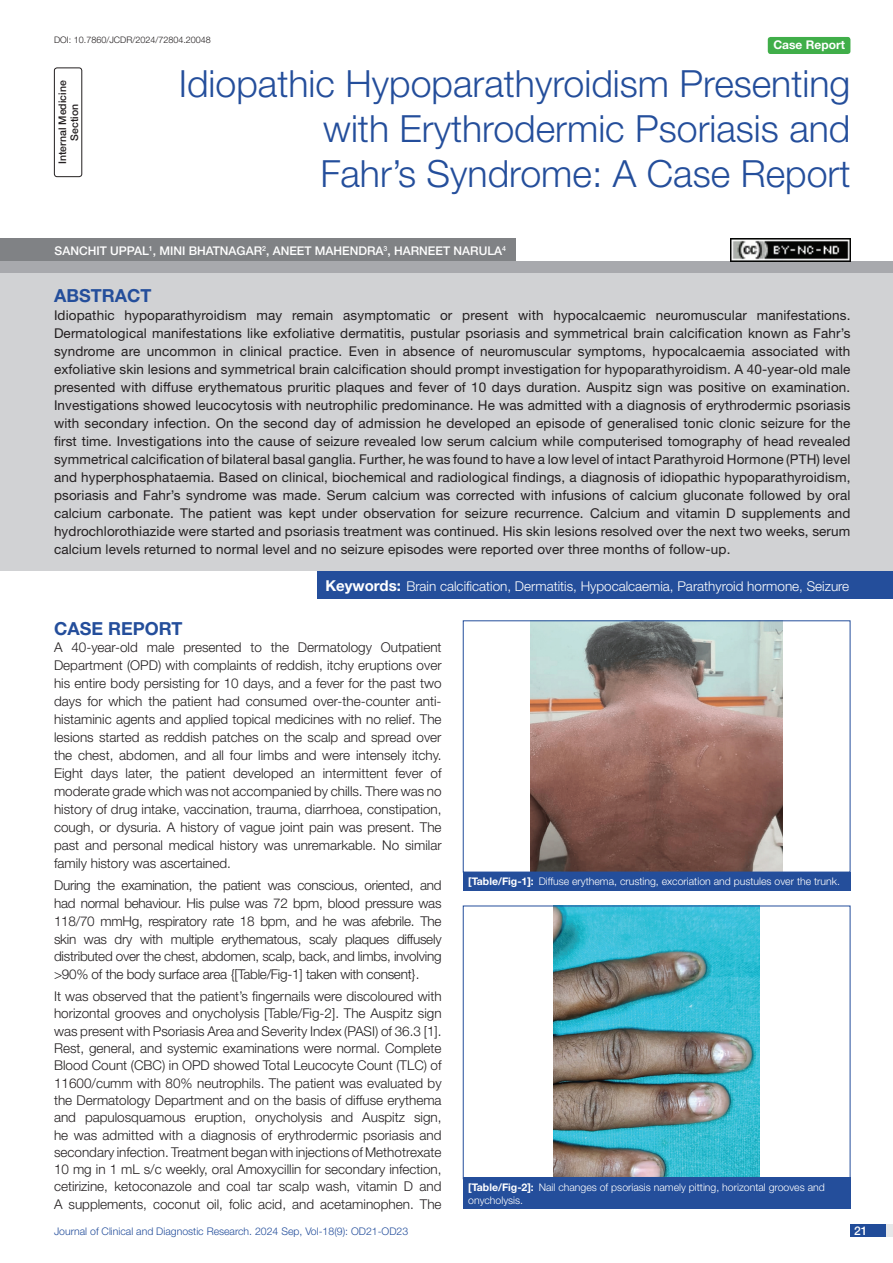
<style>
.page{position:relative;width:893px;height:1263px;background:#fff}
.page>*{position:absolute;margin:0;border:0;box-sizing:border-box;transform-origin:0 0}
.t1{font:300 37.5px/45px "Helvetica Neue";color:#244e9b;text-align:justify}
.Heading{font:700 18px "Helvetica Neue";color:#244e9b}
.Abstract_head{font:700 18px "Helvetica Neue";color:#244e9b}
.Body_text{font:300 13.5px/17.9px "Helvetica Neue";color:#231f20;text-align:justify}
.Abstract_Text{font:13.5px/18px "Helvetica Neue";letter-spacing:.01em;color:#231f20;text-align:justify}
.Key_words{font:300 13.5px "Helvetica Neue";color:#fff}
.Author{font:500 12px "Helvetica Neue";color:#fff}
.t2{font:700 12px "Helvetica Neue";color:#fff}
.TABLE_FIG{font:300 10.5px/12.6px "Helvetica Neue";color:#fff}
.t3{font:300 10.5px "Helvetica Neue";color:#244e9b}
.section{font:500 10.5px/12px "Helvetica Neue";color:#231f20;text-align:center}
.DOI{font:300 9px "Helvetica Neue";color:#231f20}
.s1{font-weight:700;font-size:15px}
.s2{font-weight:700}
</style>
<div class="page">
<div style="left:850px;top:1224px;width:43px;height:13px;background:#e6e7e9"></div>
<div style="left:850px;top:1224px;width:35px;height:13px;background:#214c99"></div>
<div style="left:768px;top:37px;width:82px;height:17px;background:#40ae49;border-radius:3px"></div>
<div style="left:54px;top:68px;width:28px;height:109px;border:1px solid #231f20;border-radius:3px"></div>
<div style="left:0;top:261px;width:893px;height:12px;background:#a8a9ad"></div>
<div style="left:0;top:238px;width:516px;height:23px;background:#808285"></div>
<div style="left:0;top:273px;width:893px;height:298px;background:#d1d2d4"></div>
<div style="left:317px;top:571px;width:576px;height:28px;background:#244e9b"></div>
<img style="left:554px;top:908px;width:205px;height:269px">
<div style="left:463px;top:1177px;width:387px;height:32px;background:#244e9b"></div>
<img style="left:531px;top:622px;width:251px;height:248px">
<div style="left:463px;top:620px;width:387px;height:252px;border:1px solid #244e9b"></div>
<div style="left:463px;top:871px;width:387px;height:19px;background:#244e9b"></div>
<img style="left:730px;top:239px;width:120px;height:22px">
<p class="DOI" style="left:54px;top:35px;width:158px">DOI: 10.7860/JCDR/2024/72804.20048</p>
<p class="t2" style="left:773px;top:37px;width:73px">Case Report</p>
<p class="section" style="left:56px;top:164px;width:85px;rotate:-90deg">INTERNAL MEDICINE<br>SECTION</p>
<p class="t1" style="left:320px;top:60px;width:532px;text-indent:-142px">Idiopathic Hypoparathyroidism Presenting with Erythrodermic Psoriasis and Fahr’s Syndrome: A Case Report</p>
<p class="Author" style="left:55px;top:243px;width:453px">SANCHIT UPPAL<sup>1</sup>, MINI BHATNAGAR<sup>2</sup>, ANEET MAHENDRA<sup>3</sup>, HARNEET NARULA<sup>4</sup></p>
<p class="Abstract_head" style="left:54px;top:284px;width:99px">ABSTRACT</p>
<p class="Abstract_Text" style="left:54px;top:306px;width:798px">Idiopathic hypoparathyroidism may remain asymptomatic or present with hypocalcaemic neuromuscular manifestations.<br>Dermatological manifestations like exfoliative dermatitis, pustular psoriasis and symmetrical brain calcification known as Fahr’s syndrome are uncommon in clinical practice. Even in absence of neuromuscular symptoms, hypocalcaemia associated with exfoliative skin lesions and symmetrical brain calcification should prompt investigation for hypoparathyroidism. A 40-year-old male presented with diffuse erythematous pruritic plaques and fever of 10 days duration. Auspitz sign was positive on examination.<br>Investigations showed leucocytosis with neutrophilic predominance. He was admitted with a diagnosis of erythrodermic psoriasis with secondary infection. On the second day of admission he developed an episode of generalised tonic clonic seizure for the first time. Investigations into the cause of seizure revealed low serum calcium while computerised tomography of head revealed symmetrical calcification of bilateral basal ganglia. Further, he was found to have a low level of intact Parathyroid Hormone (PTH) level and hyperphosphataemia. Based on clinical, biochemical and radiological findings, a diagnosis of idiopathic hypoparathyroidism, psoriasis and Fahr’s syndrome was made. Serum calcium was corrected with infusions of calcium gluconate followed by oral calcium carbonate. The patient was kept under observation for seizure recurrence. Calcium and vitamin D supplements and hydrochlorothiazide were started and psoriasis treatment was continued. His skin lesions resolved over the next two weeks, serum calcium levels returned to normal level and no seizure episodes were reported over three months of follow-up.</p>
<p class="Key_words" style="left:325px;top:577px;width:525px"><span class="s1">Keywords:</span> Brain calcification, Dermatitis, Hypocalcaemia, Parathyroid hormone, Seizure</p>
<p class="Heading" style="left:54px;top:617px;width:130px">CASE REPORT</p>
<p class="Body_text" style="left:54px;top:638px;width:389px">A 40-year-old male presented to the Dermatology Outpatient Department (OPD) with complaints of reddish, itchy eruptions over his entire body persisting for 10 days, and a fever for the past two days for which the patient had consumed over-the-counter anti&shy;histaminic agents and applied topical medicines with no relief. The lesions started as reddish patches on the scalp and spread over the chest, abdomen, and all four limbs and were intensely itchy.<br>Eight days later, the patient developed an intermittent fever of moderate grade which was not accompanied by chills. There was no history of drug intake, vaccination, trauma, diarrhoea, constipation, cough, or dysuria. A history of vague joint pain was present. The past and personal medical history was unremarkable. No similar family history was ascertained.</p>
<p class="Body_text" style="left:54px;top:876px;width:389px">During the examination, the patient was conscious, oriented, and had normal behaviour. His pulse was 72 bpm, blood pressure was 118/70 mmHg, respiratory rate 18 bpm, and he was afebrile. The skin was dry with multiple erythematous, scaly plaques diffusely distributed over the chest, abdomen, scalp, back, and limbs, involving &gt;90% of the body surface area {[Table/Fig-1] taken with consent}.</p>
<p class="Body_text" style="left:54px;top:987px;width:389px;line-height:17.2px">It was observed that the patient’s fingernails were discoloured with horizontal grooves and onycholysis [Table/Fig-2]. The Auspitz sign was present with Psoriasis Area and Severity Index (PASI) of 36.3 [1].<br>Rest, general, and systemic examinations were normal. Complete Blood Count (CBC) in OPD showed Total Leucocyte Count (TLC) of 11600/cumm with 80% neutrophils. The patient was evaluated by the Dermatology Department and on the basis of diffuse erythema and papulosquamous eruption, onycholysis and Auspitz sign, he was admitted with a diagnosis of erythrodermic psoriasis and secondary infection. Treatment began with injections of Methotrexate 10 mg in 1 mL s/c weekly, oral Amoxycillin for secondary infection, cetirizine, ketoconazole and coal tar scalp wash, vitamin D and A supplements, coconut oil, folic acid, and acetaminophen. The</p>
<p class="TABLE_FIG" style="left:468px;top:875px;width:373px"><span class="s2">[Table/Fig-1]:</span> Diffuse erythema, crusting, excoriation and pustules over the trunk.</p>
<p class="TABLE_FIG" style="left:468px;top:1181px;width:358px"><span class="s2">[Table/Fig-2]:</span> Nail changes of psoriasis namely pitting, horizontal grooves and onycholysis.</p>
<p class="t3" style="left:54px;top:1225px;width:356px">Journal of Clinical and Diagnostic Research. 2024 Sep, Vol-18(9): OD21-OD23</p>
<p class="Author" style="left:854px;top:1223px;width:15px">21</p>
</div>
